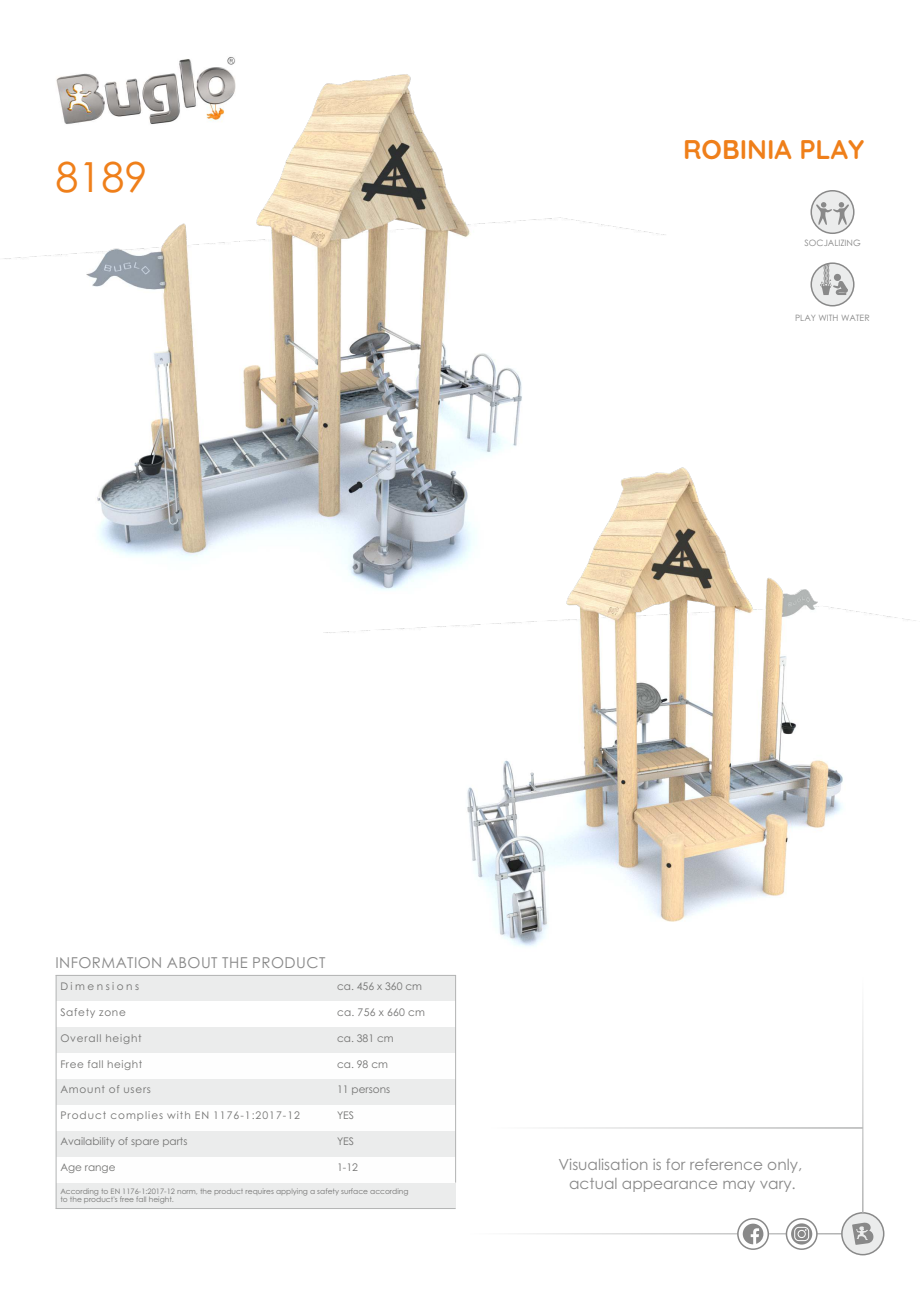
<style>
.page{position:relative;width:920px;height:1290px;background:#fff}
.page>*{position:absolute;margin:0;border:0;box-sizing:border-box;transform-origin:0 0}
.t1{font:41.4px "Century Gothic";color:#ef7f1a}
.t2{font:700 27px "Quicksand";color:#ef7f1a}
.t3{font:15.3px/18.3px "Century Gothic";color:#898989;text-align:center}
.t4{font:15px "Century Gothic";letter-spacing:.03em;color:#898989}
.t5{font:10.5px "Century Gothic";color:#727271}
.t6{font:10.5px "Century Gothic";letter-spacing:.055em;color:#727271}
.t7{font:10.5px "Century Gothic";letter-spacing:.095em;color:#727271}
.t8{font:10.5px "Century Gothic";letter-spacing:.08em;color:#727271}
.t9{font:10.5px "Century Gothic";letter-spacing:.075em;color:#727271}
.t10{font:10.5px "Century Gothic";letter-spacing:.025em;color:#727271}
.t11{font:10.5px "Century Gothic";letter-spacing:.235em;color:#727271}
.t12{font:8.7px "Century Gothic";color:#898989}
.t13{font:7.5px/7.5px "Century Gothic";color:#727271}
</style>
<div class="page">
<img style="left:3px;top:74px;width:663px;height:484px">
<img style="left:323px;top:446px;width:593px;height:500px">
<hr style="left:470px;top:1233px;width:372px;height:1px;background:#b2b3b3">
<div style="left:56px;top:975px;width:277px;height:26px;background:#ebecec"></div>
<div style="left:333px;top:975px;width:123px;height:26px;background:#ebecec"></div>
<div style="left:56px;top:1027px;width:277px;height:26px;background:#ebecec"></div>
<div style="left:333px;top:1027px;width:123px;height:26px;background:#ebecec"></div>
<div style="left:56px;top:1079px;width:277px;height:26px;background:#ebecec"></div>
<div style="left:333px;top:1079px;width:123px;height:26px;background:#ebecec"></div>
<div style="left:56px;top:1131px;width:277px;height:26px;background:#ebecec"></div>
<div style="left:333px;top:1131px;width:123px;height:26px;background:#ebecec"></div>
<div style="left:56px;top:1182px;width:400px;height:26px;background:#ebecec"></div>
<hr style="left:56px;top:975px;width:1px;height:234px;background:#b2b3b3">
<hr style="left:455px;top:975px;width:1px;height:207px;background:#b2b3b3">
<hr style="left:56px;top:1208px;width:400px;height:1px;background:#b2b3b3">
<hr style="left:56px;top:975px;width:400px;height:1px;background:#b2b3b3">
<img style="left:50px;top:57px;width:198px;height:79px">
<div style="left:841px;top:1212px;width:43px;height:43px;background:#ebecec;border:2px solid #898989;border-radius:50%"></div>
<svg style="left:852px;top:1222px;width:22px;height:23px"></svg>
<svg style="left:737px;top:1218px;width:32px;height:32px"></svg>
<svg style="left:743px;top:1223px;width:20px;height:21px"></svg>
<svg style="left:786px;top:1218px;width:32px;height:32px"></svg>
<svg style="left:791px;top:1223px;width:21px;height:21px"></svg>
<svg style="left:794px;top:1227px;width:15px;height:14px"></svg>
<hr style="left:862px;top:977px;width:1px;height:236px;background:#b2b3b3">
<hr style="left:490px;top:1127px;width:373px;height:2px;background:#b2b3b3">
<svg style="left:810px;top:190px;width:44px;height:44px"></svg>
<svg style="left:816px;top:202px;width:33px;height:23px"></svg>
<svg style="left:810px;top:262px;width:44px;height:44px"></svg>
<svg style="left:820px;top:263px;width:28px;height:32px"></svg>
<h1 class="t1" style="left:56px;top:161px;width:93px">8189</h1>
<h2 class="t2" style="left:683px;top:132px;width:183px">ROBINIA PLAY</h2>
<p class="t12" style="left:805px;top:240px;width:58px">SOCJALIZING</p>
<p class="t12" style="left:795px;top:314px;width:76px">PLAY WITH WATER</p>
<h3 class="t4" style="left:56px;top:957px;width:271px">INFORMATION ABOUT THE PRODUCT</h3>
<h3 class="t11" style="left:60px;top:982px;width:80px">Dimensions</h3>
<h3 class="t5" style="left:337px;top:982px;width:87px">ca. 456 x 360 cm</h3>
<h3 class="t6" style="left:60px;top:1008px;width:67px">Safety zone</h3>
<h3 class="t10" style="left:337px;top:1008px;width:90px">ca. 756 x 660 cm</h3>
<h3 class="t8" style="left:60px;top:1034px;width:83px">Overall height</h3>
<h3 class="t6" style="left:337px;top:1034px;width:58px">ca. 381 cm</h3>
<h3 class="t6" style="left:60px;top:1060px;width:83px">Free fall height</h3>
<h3 class="t6" style="left:337px;top:1060px;width:52px">ca. 98 cm</h3>
<h3 class="t9" style="left:60px;top:1085px;width:92px">Amount of users</h3>
<h3 class="t5" style="left:337px;top:1085px;width:55px">11 persons</h3>
<h3 class="t7" style="left:60px;top:1111px;width:241px">Product complies with EN 1176-1:2017-12</h3>
<h3 class="t6" style="left:337px;top:1111px;width:19px">YES</h3>
<h3 class="t5" style="left:60px;top:1137px;width:129px">Availability of spare parts</h3>
<h3 class="t6" style="left:337px;top:1137px;width:19px">YES</h3>
<h3 class="t5" style="left:60px;top:1163px;width:57px">Age range</h3>
<h3 class="t6" style="left:337px;top:1163px;width:22px">1-12</h3>
<p class="t13" style="left:60px;top:1188px;width:350px">According to EN 1176-1:2017-12 norm, the product requires applying a safety surface according to the product's free fall height.</p>
<h3 class="t3" style="left:558px;top:1157px;width:245px">Visualisation is for reference only, actual appearance may vary.</h3>
</div>
